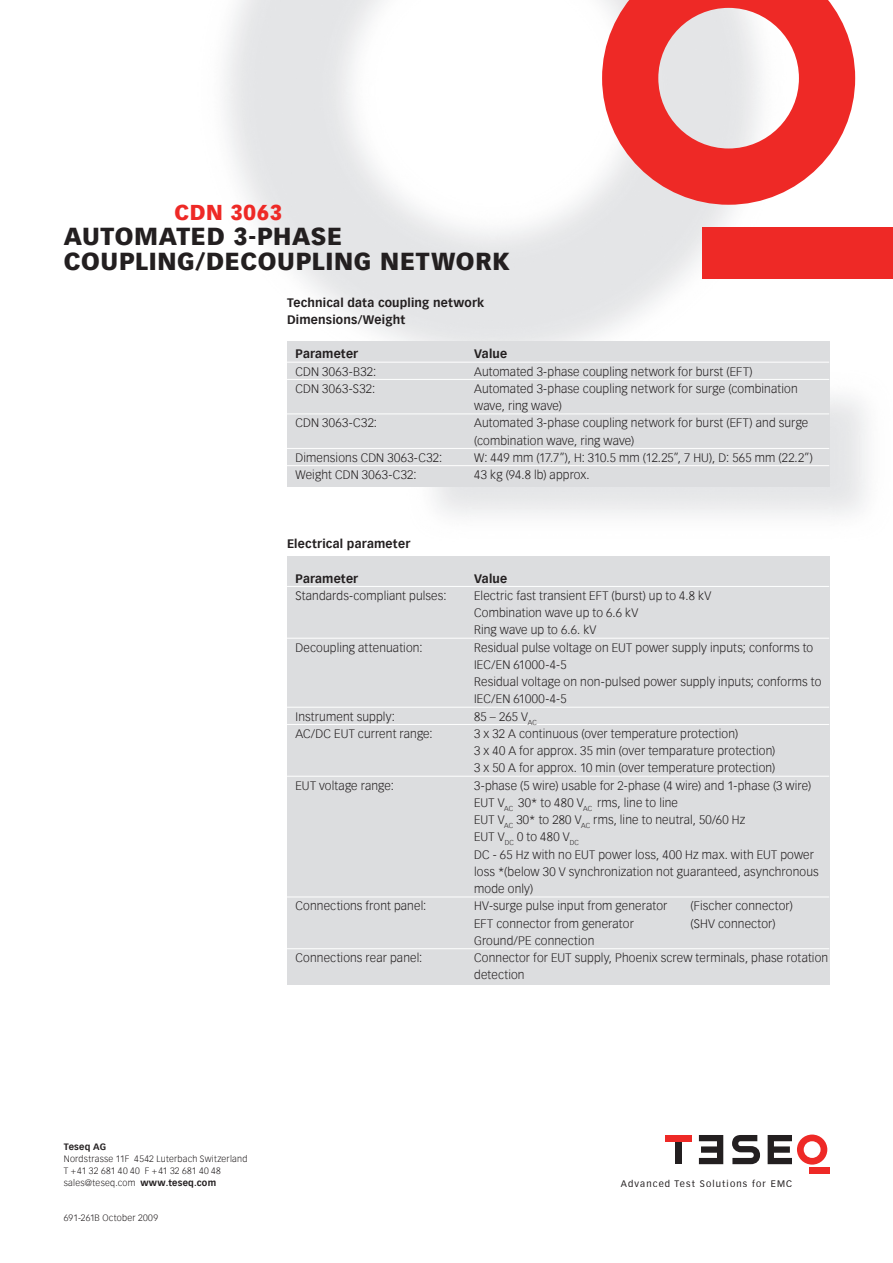
<style>
.page{position:relative;width:893px;height:1263px;background:#fff}
.page>*{position:absolute;margin:0;border:0;box-sizing:border-box;transform-origin:0 0}
.t1{font:900 24px/25.5px "Vectora Com";letter-spacing:.03em;color:#231f20}
.t2{font:900 21px "Vectora Com";color:#ee2926}
.t3{font:300 12px/17.2px "Vectora Com";letter-spacing:.01em;color:#231f20}
.t4{font:700 12px/17.2px "Vectora Com";letter-spacing:.015em;color:#231f20}
.t5{font:300 12px "Vectora Com";letter-spacing:.03em;color:#231f20}
.t6{font:9.15px "Vectora Com";letter-spacing:.125em;color:#231f20}
.t7{font:300 9px/12px "Vectora Com";letter-spacing:.025em;color:#231f20}
.t8{font:700 9px "Vectora Com";letter-spacing:.025em;color:#231f20}
.s1{font-weight:700}
</style>
<div class="page">
<div style="left:809px;top:1167px;width:20px;height:6px;background:#ee2926"></div>
<svg style="left:768px;top:1134px;width:59px;height:30px"></svg>
<svg style="left:699px;top:1135px;width:24px;height:29px"></svg>
<div style="left:675px;top:1141px;width:7px;height:23px;background:#231f20"></div>
<div style="left:665px;top:1135px;width:27px;height:6px;background:#ee2926"></div>
<svg style="left:732px;top:1135px;width:28px;height:29px"></svg>
<img style="left:224px;top:0;width:669px;height:516px">
<div style="left:702px;top:228px;width:191px;height:51px;background:#ee2926"></div>
<svg style="left:602px;top:0;width:253px;height:205px;fill:#ee2926"></svg>
<div style="left:287px;top:341px;width:542px;height:146px;background:#dcdddf"></div>
<hr style="left:287px;top:362px;width:542px;height:1px;background:#fff">
<hr style="left:287px;top:379px;width:542px;height:1px;background:#fff">
<hr style="left:287px;top:413px;width:542px;height:1px;background:#fff">
<hr style="left:287px;top:448px;width:542px;height:1px;background:#fff">
<hr style="left:287px;top:465px;width:542px;height:1px;background:#fff">
<div style="left:287px;top:556px;width:542px;height:429px;background:#dcdddf"></div>
<hr style="left:287px;top:586px;width:542px;height:1px;background:#fff">
<hr style="left:287px;top:638px;width:542px;height:1px;background:#fff">
<hr style="left:287px;top:707px;width:542px;height:1px;background:#fff">
<hr style="left:287px;top:724px;width:542px;height:1px;background:#fff">
<hr style="left:287px;top:776px;width:542px;height:1px;background:#fff">
<hr style="left:287px;top:896px;width:542px;height:1px;background:#fff">
<hr style="left:287px;top:948px;width:542px;height:1px;background:#fff">
<h2 class="t2" style="left:174px;top:200px;width:17px">CDN</h2>
<h2 class="t2" style="left:230px;top:200px;width:53px">3063</h2>
<h1 class="t1" style="left:64px;top:223px;width:447px">AUTOMATED 3-PHASE<br>COUPLING/DECOUPLING NETWORK</h1>
<p class="t4" style="left:287px;top:294px;width:199px">Technical data coupling network<br>Dimensions/Weight</p>
<p class="t4" style="left:296px;top:345px;width:64px">Parameter</p>
<p class="t4" style="left:474px;top:345px;width:34px">Value</p>
<p class="t3" style="left:296px;top:363px;width:82px">CDN 3063-B32:</p>
<p class="t3" style="left:474px;top:363px;width:280px">Automated 3-phase coupling network for burst (EFT)</p>
<p class="t5" style="left:296px;top:381px;width:81px">CDN 3063-S32:</p>
<p class="t3" style="left:474px;top:380px;width:325px">Automated 3-phase coupling network for surge (combination wave, ring wave)</p>
<p class="t5" style="left:296px;top:416px;width:83px">CDN 3063-C32:</p>
<p class="t3" style="left:474px;top:414px;width:336px">Automated 3-phase coupling network for burst (EFT) and surge (combination wave, ring wave)</p>
<p class="t3" style="left:296px;top:449px;width:148px">Dimensions CDN 3063-C32:</p>
<p class="t3" style="left:474px;top:449px;width:340px">W: 449 mm (17.7”), H: 310.5 mm (12.25”, 7 HU), D: 565 mm (22.2”)</p>
<p class="t3" style="left:296px;top:466px;width:123px">Weight CDN 3063-C32:</p>
<p class="t3" style="left:474px;top:466px;width:117px">43 kg (94.8 lb) approx.</p>
<p class="t4" style="left:287px;top:535px;width:125px">Electrical parameter</p>
<p class="t4" style="left:296px;top:570px;width:64px">Parameter</p>
<p class="t4" style="left:474px;top:570px;width:34px">Value</p>
<p class="t3" style="left:296px;top:587px;width:152px">Standards-compliant pulses:</p>
<p class="t3" style="left:474px;top:587px;width:239px">Electric fast transient EFT (burst) up to 4.8 kV<br>Combination wave up to 6.6 kV<br>Ring wave up to 6.6. kV</p>
<p class="t3" style="left:296px;top:639px;width:128px">Decoupling attenuation:</p>
<p class="t3" style="left:474px;top:639px;width:349px">Residual pulse voltage on EUT power supply inputs; conforms to IEC/EN 61000-4-5<br>Residual voltage on non-pulsed power supply inputs; conforms to IEC/EN 61000-4-5</p>
<p class="t3" style="left:296px;top:708px;width:101px">Instrument supply:</p>
<p class="t3" style="left:474px;top:708px;width:64px">85 – 265 V<sub>AC</sub></p>
<p class="t3" style="left:296px;top:725px;width:139px">AC/DC EUT current range:</p>
<p class="t3" style="left:474px;top:725px;width:303px">3 x 32 A continuous (over temperature protection)<br>3 x 40 A for approx. 35 min (over temparature protection)<br>3 x 50 A for approx. 10 min (over temperature protection)</p>
<p class="t3" style="left:296px;top:777px;width:100px">EUT voltage range:</p>
<p class="t3" style="left:474px;top:777px;width:346px">3-phase (5 wire) usable for 2-phase (4 wire) and 1-phase (3 wire)<br>EUT V<sub>AC</sub> 30* to 480 V<sub>AC</sub> rms, line to line<br>EUT V<sub>AC</sub> 30* to 280 V<sub>AC</sub> rms, line to neutral, 50/60 Hz<br>EUT V<sub>DC</sub> 0 to 480 V<sub>DC<br></sub>DC - 65 Hz with no EUT power loss, 400 Hz max. with EUT power loss *(below 30 V synchronization not guaranteed, asynchronous mode only)</p>
<p class="t3" style="left:296px;top:897px;width:132px">Connections front panel:</p>
<p class="t3" style="left:474px;top:897px;width:195px">HV-surge pulse input from generator</p>
<p class="t3" style="left:691px;top:897px;width:104px">(Fischer connector)</p>
<p class="t3" style="left:474px;top:915px;width:161px">EFT connector from generator</p>
<p class="t3" style="left:691px;top:915px;width:87px">(SHV connector)</p>
<p class="t3" style="left:474px;top:932px;width:122px">Ground/PE connection</p>
<p class="t3" style="left:296px;top:949px;width:128px">Connections rear panel:</p>
<p class="t3" style="left:474px;top:949px;width:356px">Connector for EUT supply, Phoenix screw terminals, phase rotation detection</p>
<p class="t8" style="left:64px;top:1142px;width:44px">Teseq AG</p>
<p class="t7" style="left:64px;top:1153px;width:185px">Nordstrasse 11F 4542 Luterbach Switzerland<br>T +41 32 681 40 40 F +41 32 681 40 48 sales@teseq.com <span class="s1">www.teseq.com</span></p>
<p class="t7" style="left:64px;top:1212px;width:96px">691-261B October 2009</p>
<p class="t6" style="left:621px;top:1178px;width:173px">Advanced Test Solutions for EMC</p>
</div>
